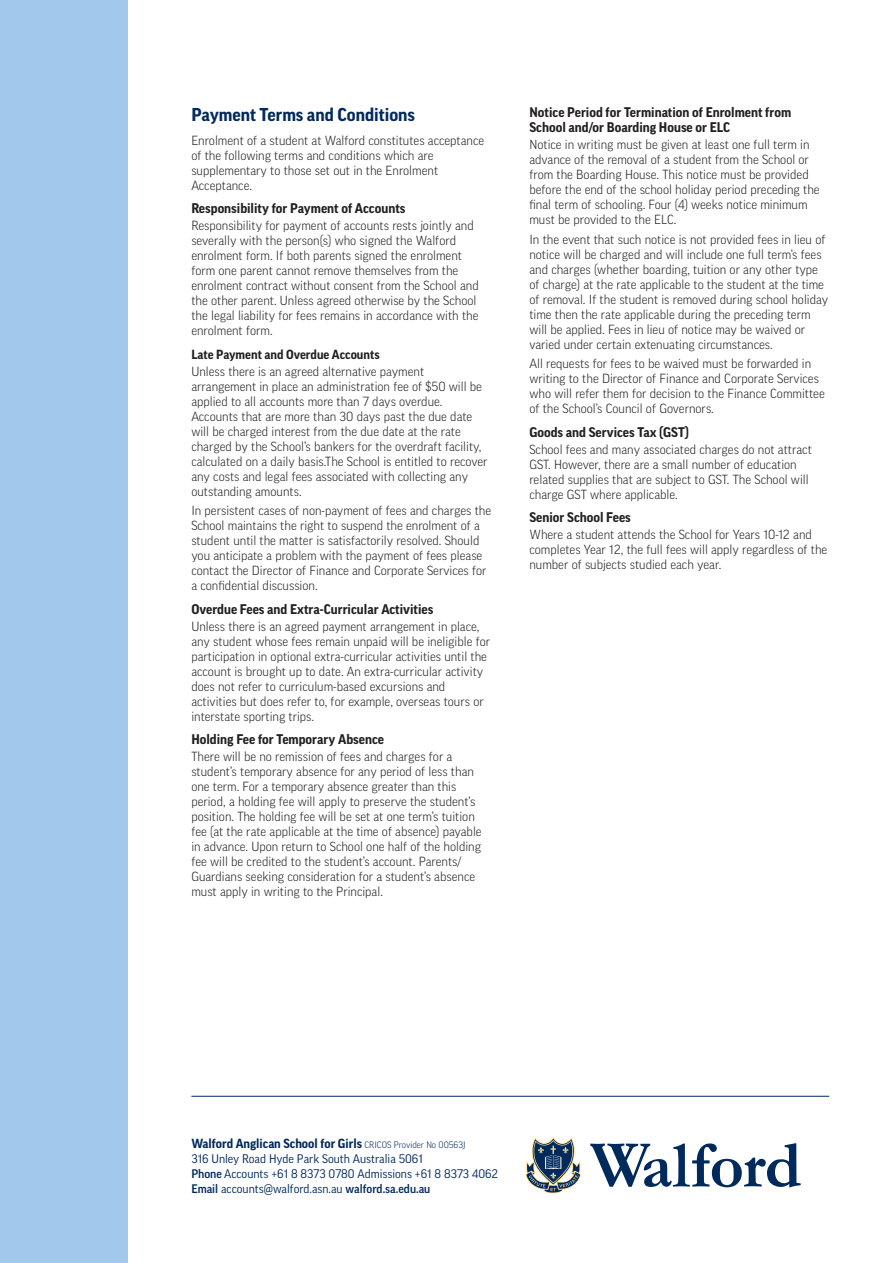
<style>
.page{position:relative;width:893px;height:1263px;background:#fff}
.page>*{position:absolute;margin:0;border:0;box-sizing:border-box;transform-origin:0 0}
.t1{font:700 18px "Good Pro";color:#00295c}
.t2{font:700 13.5px/15px "Good Pro";color:#231f20}
.t3{font:300 12.75px/15px "Good Pro";color:#231f20}
.t4{font:700 12.75px "Good Pro";color:#00295c}
.t5{font:700 12.75px "Good Pro";color:#231f20}
.t6{font:12px/15px "Good Pro";color:#00295c}
.s1{font-weight:300;font-size:9px}
.s2{font-weight:500}
</style>
<div class="page">
<div style="left:0;top:0;width:128px;height:1263px;background:#a0c9eb"></div>
<svg style="left:525px;top:1136px;width:56px;height:57px"></svg>
<svg style="left:590px;top:1143px;width:211px;height:45px"></svg>
<hr style="left:191px;top:1096px;width:638px;height:1px;background:#00295c">
<h1 class="t1" style="left:191px;top:104px;width:225px">Payment Terms and Conditions</h1>
<p class="t3" style="left:191px;top:132px;width:294px">Enrolment of a student at Walford constitutes acceptance of the following terms and conditions which are supplementary to those set out in the Enrolment Acceptance.</p>
<p class="t2" style="left:191px;top:201px;width:216px">Responsibility for Payment of Accounts</p>
<p class="t3" style="left:191px;top:218px;width:289px">Responsibility for payment of accounts rests jointly and severally with the person(s) who signed the Walford enrolment form. If both parents signed the enrolment form one parent cannot remove themselves from the enrolment contract without consent from the School and the other parent. Unless agreed otherwise by the School the legal liability for fees remains in accordance with the enrolment form.</p>
<p class="t5" style="left:191px;top:347px;width:190px">Late Payment and Overdue Accounts</p>
<p class="t3" style="left:191px;top:364px;width:298px">Unless there is an agreed alternative payment arrangement in place an administration fee of $50 will be applied to all accounts more than 7 days overdue.<br>Accounts that are more than 30 days past the due date will be charged interest from the due date at the rate charged by the School’s bankers for the overdraft facility, calculated on a daily basis.The School is entitled to recover any costs and legal fees associated with collecting any outstanding amounts.</p>
<p class="t3" style="left:191px;top:503px;width:301px">In persistent cases of non-payment of fees and charges the School maintains the right to suspend the enrolment of a student until the matter is satisfactorily resolved. Should you anticipate a problem with the payment of fees please contact the Director of Finance and Corporate Services for a confidential discussion.</p>
<p class="t2" style="left:191px;top:601px;width:244px">Overdue Fees and Extra-Curricular Activities</p>
<p class="t3" style="left:191px;top:619px;width:300px">Unless there is an agreed payment arrangement in place, any student whose fees remain unpaid will be ineligible for participation in optional extra-curricular activities until the account is brought up to date. An extra-curricular activity does not refer to curriculum-based excursions and activities but does refer to, for example, overseas tours or interstate sporting trips.</p>
<p class="t2" style="left:191px;top:732px;width:194px">Holding Fee for Temporary Absence</p>
<p class="t3" style="left:191px;top:749px;width:292px">There will be no remission of fees and charges for a student’s temporary absence for any period of less than one term. For a temporary absence greater than this period, a holding fee will apply to preserve the student’s position. The holding fee will be set at one term’s tuition fee (at the rate applicable at the time of absence) payable in advance. Upon return to School one half of the holding fee will be credited to the student’s account. Parents/ Guardians seeking consideration for a student’s absence must apply in writing to the Principal.</p>
<p class="t2" style="left:529px;top:105px;width:263px">Notice Period for Termination of Enrolment from<br>School and/or Boarding House or ELC</p>
<p class="t3" style="left:529px;top:137px;width:292px">Notice in writing must be given at least one full term in advance of the removal of a student from the School or from the Boarding House. This notice must be provided before the end of the school holiday period preceding the final term of schooling. Four (4) weeks notice minimum must be provided to the ELC.</p>
<p class="t3" style="left:529px;top:232px;width:300px">In the event that such notice is not provided fees in lieu of notice will be charged and will include one full term’s fees and charges (whether boarding, tuition or any other type of charge) at the rate applicable to the student at the time of removal. If the student is removed during school holiday time then the rate applicable during the preceding term will be applied. Fees in lieu of notice may be waived or varied under certain extenuating circumstances.</p>
<p class="t3" style="left:529px;top:356px;width:297px">All requests for fees to be waived must be forwarded in writing to the Director of Finance and Corporate Services who will refer them for decision to the Finance Committee of the School’s Council of Governors.</p>
<p class="t2" style="left:529px;top:424px;width:161px">Goods and Services Tax (GST)</p>
<p class="t3" style="left:529px;top:441px;width:284px">School fees and many associated charges do not attract GST. However, there are a small number of education related supplies that are subject to GST. The School will charge GST where applicable.</p>
<p class="t2" style="left:529px;top:510px;width:103px">Senior School Fees</p>
<p class="t3" style="left:529px;top:527px;width:299px">Where a student attends the School for Years 10-12 and completes Year 12, the full fees will apply regardless of the number of subjects studied each year.</p>
<p class="t4" style="left:191px;top:1136px;width:276px">Walford Anglican School for Girls <span class="s1">CRICOS Provider No 00563J</span></p>
<p class="t6" style="left:191px;top:1151px;width:308px">316 Unley Road Hyde Park South Australia 5061<br><span class="s2">Phone</span> Accounts +61 8 8373 0780 Admissions +61 8 8373 4062<br><span class="s2">Email</span> accounts@walford.asn.au <span class="s2">walford.sa.edu.au</span></p>
</div>
